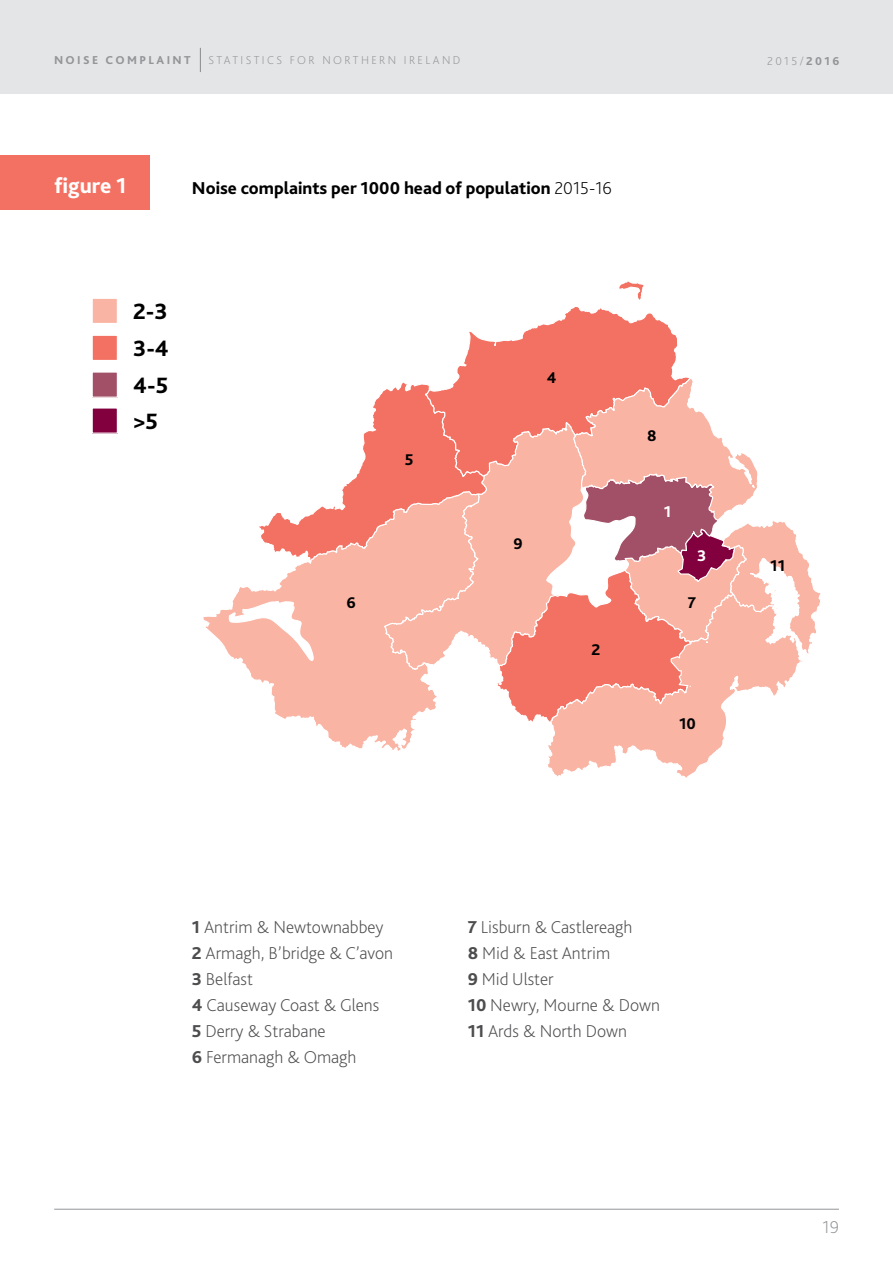
<style>
.page{position:relative;width:893px;height:1263px;background:#fff}
.page>*{position:absolute;margin:0;border:0;box-sizing:border-box;transform-origin:0 0}
.t1{font:800 23.25px/36px "Bliss 2";color:#000}
.t2{font:800 22.5px "Bliss 2";color:#fff}
.footnotes{font:200 18px "Bliss 2";color:#4d4d4f}
.t3{font:800 18px "Bliss 2";color:#000}
.t4{font:200 18px "Bliss 2";color:#939598}
.t5{font:800 16.2px "Bliss 2";color:#000}
.t6{font:800 16.2px "Bliss 2";color:#fff}
.t7{font:200 12px "Bliss 2";letter-spacing:.2em;color:#939598}
.t8{font:800 12px "Bliss 2";letter-spacing:.2em;color:#939598}
.s1{font-weight:800}
.s2{font-weight:200}
</style>
<div class="page">
<div style="left:0;top:0;width:893px;height:94px;background:#e4e5e6"></div>
<svg style="left:200px;top:48px;width:1px;height:24px"></svg>
<hr style="left:54px;top:1209px;width:785px;height:1px;background:#939598">
<div style="left:0;top:155px;width:149px;height:54px;background:#f37163"></div>
<div style="left:92px;top:335px;width:25px;height:25px;background:#f37163"></div>
<div style="left:92px;top:335px;width:26px;height:26px;border:1px solid #fff"></div>
<div style="left:92px;top:372px;width:25px;height:25px;background:#a25067"></div>
<div style="left:92px;top:371px;width:26px;height:27px;border:1px solid #fff"></div>
<div style="left:92px;top:408px;width:25px;height:25px;background:#83003f"></div>
<div style="left:92px;top:407px;width:26px;height:27px;border:1px solid #fff"></div>
<div style="left:92px;top:298px;width:25px;height:25px;background:#f9b4a4"></div>
<div style="left:92px;top:298px;width:26px;height:26px;border:1px solid #fff"></div>
<svg style="left:203px;top:609px;width:212px;height:142px"></svg>
<svg style="left:548px;top:724px;width:178px;height:54px"></svg>
<svg style="left:228px;top:281px;width:593px;height:443px"></svg>
<p class="t8" style="left:54px;top:52px;width:138px">NOISE COMPLAINT</p>
<p class="t7" style="left:208px;top:52px;width:254px">STATISTICS FOR NORTHERN IRELAND</p>
<p class="t7" style="left:767px;top:53px;width:74px">2015/<span class="s1">2016</span></p>
<p class="t2" style="left:55px;top:172px;width:73px">figure 1</p>
<p class="t3" style="left:192px;top:177px;width:421px">Noise complaints per 1000 head of population <span class="s2">2015-16</span></p>
<p class="t1" style="left:133px;top:293px;width:36px">2-3</p>
<p class="t1" style="left:133px;top:330px;width:37px">3-4</p>
<p class="t1" style="left:133px;top:367px;width:36px">4-5 &gt;5</p>
<p class="t5" style="left:405px;top:449px;width:10px">5</p>
<p class="t5" style="left:346px;top:592px;width:11px">6</p>
<p class="t5" style="left:547px;top:367px;width:11px">4</p>
<p class="t5" style="left:513px;top:534px;width:11px">9</p>
<p class="t5" style="left:592px;top:639px;width:10px">2</p>
<p class="t5" style="left:647px;top:425px;width:11px">8</p>
<p class="t6" style="left:664px;top:501px;width:9px">1</p>
<p class="t6" style="left:697px;top:546px;width:11px">3</p>
<p class="t5" style="left:688px;top:592px;width:10px">7</p>
<p class="t5" style="left:679px;top:714px;width:18px">10</p>
<p class="t5" style="left:770px;top:556px;width:16px">11</p>
<p class="footnotes" style="left:192px;top:916px;width:193px"><span class="s1">1</span> Antrim &amp; Newtownabbey</p>
<p class="footnotes" style="left:192px;top:942px;width:203px"><span class="s1">2</span> Armagh, B’bridge &amp; C’avon</p>
<p class="footnotes" style="left:192px;top:968px;width:63px"><span class="s1">3</span> Belfast</p>
<p class="footnotes" style="left:192px;top:994px;width:189px"><span class="s1">4</span> Causeway Coast &amp; Glens</p>
<p class="footnotes" style="left:192px;top:1020px;width:135px"><span class="s1">5</span> Derry &amp; Strabane</p>
<p class="footnotes" style="left:192px;top:1045px;width:166px"><span class="s1">6</span> Fermanagh &amp; Omagh</p>
<p class="footnotes" style="left:468px;top:916px;width:166px"><span class="s1">7</span> Lisburn &amp; Castlereagh</p>
<p class="footnotes" style="left:468px;top:942px;width:144px"><span class="s1">8</span> Mid &amp; East Antrim</p>
<p class="footnotes" style="left:468px;top:968px;width:87px"><span class="s1">9</span> Mid Ulster</p>
<p class="footnotes" style="left:468px;top:994px;width:194px"><span class="s1">10</span> Newry, Mourne &amp; Down</p>
<p class="footnotes" style="left:468px;top:1020px;width:161px"><span class="s1">11</span> Ards &amp; North Down</p>
<p class="t4" style="left:823px;top:1215px;width:18px">19</p>
</div>
